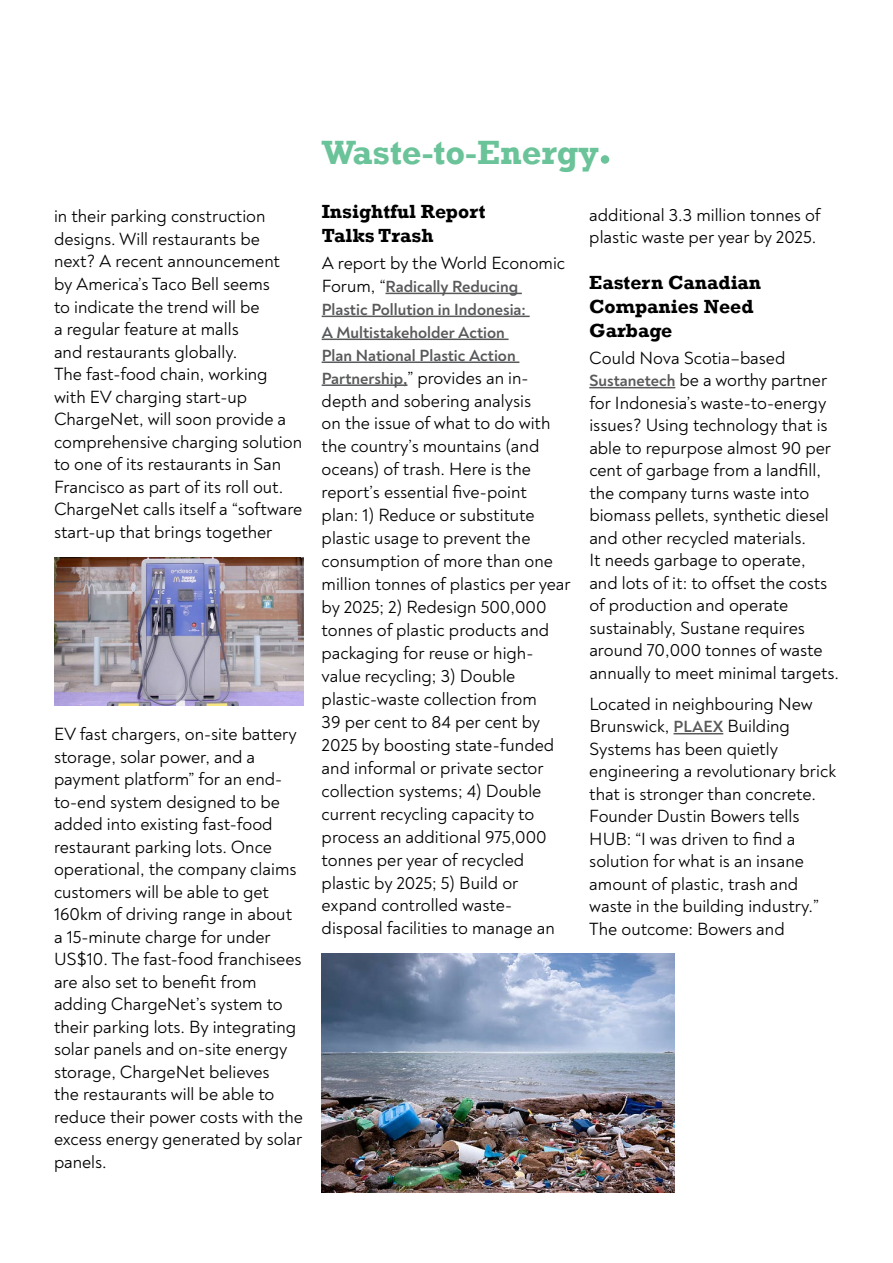
<style>
.page{position:relative;width:893px;height:1263px;background:#fff}
.page>*{position:absolute;margin:0;border:0;box-sizing:border-box;transform-origin:0 0}
.t1{font:700 34.5px "Rockwell";color:#6bc399}
.t2{font:700 19.5px/24px "Rockwell";color:#000}
.t3{font:18px/22.5px "Noah";color:#000}
.t4{font:700 16.5px/23px "Noah";color:#58595b}
.s1{font-weight:400;font-size:18px;color:#000}
.s2{font-weight:700;font-size:16.5px;color:#58595b}
</style>
<div class="page">
<img style="left:54px;top:557px;width:250px;height:148px">
<hr style="left:589px;top:387px;width:86px;height:1px;background:#58595b">
<hr style="left:673px;top:733px;width:50px;height:1px;background:#58595b">
<div style="left:601px;top:155px;width:8px;height:9px;background:#6bc399;border-radius:50%"></div>
<hr style="left:385px;top:293px;width:137px;height:1px;background:#58595b">
<hr style="left:322px;top:316px;width:208px;height:1px;background:#58595b">
<hr style="left:322px;top:339px;width:187px;height:1px;background:#58595b">
<hr style="left:322px;top:361px;width:197px;height:2px;background:#58595b">
<hr style="left:322px;top:384px;width:85px;height:2px;background:#58595b">
<img style="left:322px;top:954px;width:352px;height:238px">
<p class="t3" style="left:54px;top:205px;width:250px">in their parking construction designs. Will restaurants be next? A recent announcement by America’s Taco Bell seems<br>to indicate the trend will be<br>a regular feature at malls<br>and restaurants globally.<br>The fast-food chain, working with EV charging start-up<br>ChargeNet, will soon provide a comprehensive charging solution to one of its restaurants in San<br>Francisco as part of its roll out.<br>ChargeNet calls itself a “software start-up that brings together</p>
<p class="t3" style="left:54px;top:723px;width:250px">EV fast chargers, on-site battery storage, solar power, and a payment platform” for an end&shy;to-end system designed to be added into existing fast-food restaurant parking lots. Once operational, the company claims customers will be able to get<br>160km of driving range in about a 15-minute charge for under<br>US$10. The fast-food franchisees are also set to benefit from adding ChargeNet’s system to their parking lots. By integrating solar panels and on-site energy storage, ChargeNet believes<br>the restaurants will be able to reduce their power costs with the excess energy generated by solar panels.</p>
<h1 class="t1" style="left:322px;top:131px;width:279px">Waste-to-Energy</h1>
<p class="t2" style="left:322px;top:199px;width:166px">Insightful Report<br>Talks Trash</p>
<p class="t3" style="left:322px;top:252px;width:245px">A report by the World Economic</p>
<p class="t4" style="left:322px;top:275px;width:206px"><span class="s1">Forum, “</span>Radically Reducing<br>Plastic Pollution in Indonesia:<br>A Multistakeholder Action<br>Plan National Plastic Action</p>
<p class="t3" style="left:322px;top:366px;width:251px;line-height:23px"><span class="s2">Partnership,</span>” provides an in&shy;depth and sobering analysis<br>on the issue of what to do with the country’s mountains (and oceans) of trash. Here is the report’s essential five-point<br>plan: 1) Reduce or substitute plastic usage to prevent the consumption of more than one million tonnes of plastics per year by 2025; 2) Redesign 500,000 tonnes of plastic products and packaging for reuse or high&shy;value recycling; 3) Double plastic-waste collection from<br>39 per cent to 84 per cent by<br>2025 by boosting state-funded and informal or private sector collection systems; 4) Double current recycling capacity to process an additional 975,000 tonnes per year of recycled plastic by 2025; 5) Build or expand controlled waste&shy;disposal facilities to manage an</p>
<p class="t3" style="left:589px;top:204px;width:233px">additional 3.3 million tonnes of plastic waste per year by 2025.</p>
<p class="t2" style="left:589px;top:270px;width:173px">Eastern Canadian<br>Companies Need<br>Garbage</p>
<p class="t3" style="left:589px;top:346px;width:251px">Could Nova Scotia–based<br><span class="s2">Sustanetech</span> be a worthy partner for Indonesia’s waste-to-energy issues? Using technology that is able to repurpose almost 90 per cent of garbage from a landfill, the company turns waste into biomass pellets, synthetic diesel and other recycled materials.<br>It needs garbage to operate,<br>and lots of it: to offset the costs of production and operate sustainably, Sustane requires around 70,000 tonnes of waste annually to meet minimal targets.</p>
<p class="t3" style="left:589px;top:692px;width:248px">Located in neighbouring New<br>Brunswick, <span class="s2">PLAEX</span> Building<br>Systems has been quietly engineering a revolutionary brick that is stronger than concrete.<br>Founder Dustin Bowers tells<br>HUB: “I was driven to find a solution for what is an insane amount of plastic, trash and waste in the building industry.”<br>The outcome: Bowers and</p>
</div>
